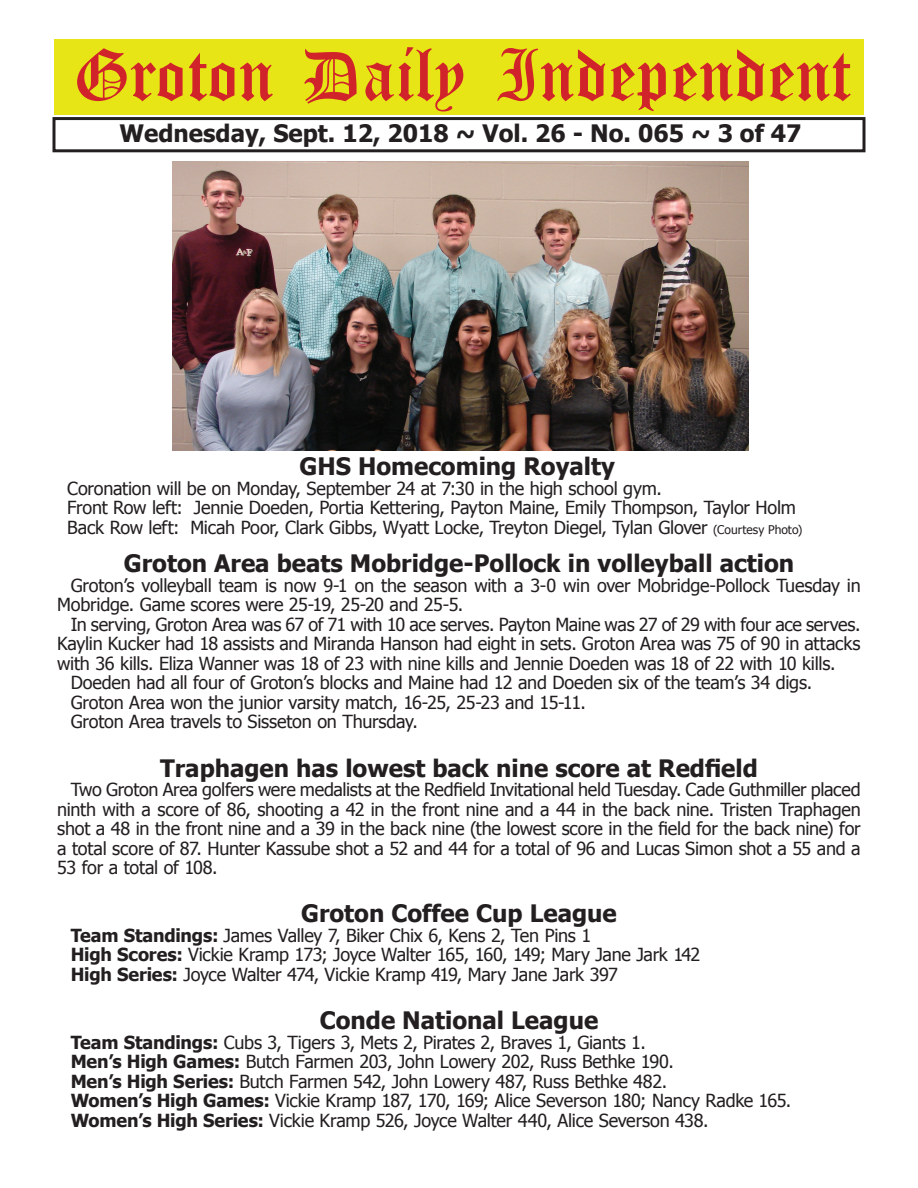
<style>
.page{position:relative;width:918px;height:1188px;background:#fff}
.page>*{position:absolute;margin:0;border:0;box-sizing:border-box;transform-origin:0 0}
.t1{font:54px "Old English Five";color:#d1232a}
.t2{font:700 24px "Tahoma";color:#231f20}
.t3{font:18px/19.5px "Tahoma";letter-spacing:-.015em;color:#231f20}
.s1{font-size:12px}
.s2{font-weight:700}
</style>
<div class="page">
<div style="left:52px;top:117px;width:814px;height:35px;border:3px solid #231f20"></div>
<div style="left:54px;top:40px;width:810px;height:75px;background:#e7e515"></div>
<img style="left:173px;top:162px;width:575px;height:289px">
<h1 class="t1" style="left:73px;top:50px;width:779px">Groton Daily Independent</h1>
<h2 class="t2" style="left:120px;top:116px;width:683px">Wednesday, Sept. 12, 2018 ~ Vol. 26 - No. 065 ~ 3 of 47</h2>
<h2 class="t2" style="left:300px;top:450px;width:317px">GHS Homecoming Royalty</h2>
<p class="t3" style="left:67px;top:478px;width:737px">Coronation will be on Monday, September 24 at 7:30 in the high school gym.<br>Front Row left: Jennie Doeden, Portia Kettering, Payton Maine, Emily Thompson, Taylor Holm<br>Back Row left: Micah Poor, Clark Gibbs, Wyatt Locke, Treyton Diegel, Tylan Glover <span class="s1">(Courtesy Photo)</span></p>
<h2 class="t2" style="left:124px;top:547px;width:672px">Groton Area beats Mobridge-Pollock in volleyball action</h2>
<p class="t3" style="left:57px;top:575px;width:805px;text-indent:14px">Groton’s volleyball team is now 9-1 on the season with a 3-0 win over Mobridge-Pollock Tuesday in<br>Mobridge. Game scores were 25-19, 25-20 and 25-5.</p>
<p class="t3" style="left:71px;top:614px;width:791px">In serving, Groton Area was 67 of 71 with 10 ace serves. Payton Maine was 27 of 29 with four ace serves.</p>
<p class="t3" style="left:57px;top:633px;width:805px">Kaylin Kucker had 18 assists and Miranda Hanson had eight in sets. Groton Area was 75 of 90 in attacks</p>
<p class="t3" style="left:57px;top:653px;width:780px">with 36 kills. Eliza Wanner was 18 of 23 with nine kills and Jennie Doeden was 18 of 22 with 10 kills.</p>
<p class="t3" style="left:71px;top:672px;width:743px">Doeden had all four of Groton’s blocks and Maine had 12 and Doeden six of the team’s 34 digs.</p>
<p class="t3" style="left:71px;top:692px;width:517px">Groton Area won the junior varsity match, 16-25, 25-23 and 15-11.</p>
<p class="t3" style="left:71px;top:711px;width:349px">Groton Area travels to Sisseton on Thursday.</p>
<h2 class="t2" style="left:160px;top:751px;width:599px">Traphagen has lowest back nine score at Redfield</h2>
<p class="t3" style="left:57px;top:779px;width:805px;text-align:justify;text-indent:14px">Two Groton Area golfers were medalists at the Redfield Invitational held Tuesday. Cade Guthmiller placed ninth with a score of 86, shooting a 42 in the front nine and a 44 in the back nine. Tristen Traphagen shot a 48 in the front nine and a 39 in the back nine (the lowest score in the field for the back nine) for a total score of 87. Hunter Kassube shot a 52 and 44 for a total of 96 and Lucas Simon shot a 55 and a 53 for a total of 108.</p>
<h2 class="t2" style="left:301px;top:897px;width:317px">Groton Coffee Cup League</h2>
<p class="t3" style="left:71px;top:925px;width:631px"><span class="s2">Team Standings:</span> James Valley 7, Biker Chix 6, Kens 2, Ten Pins 1<br><span class="s2">High Scores:</span> Vickie Kramp 173; Joyce Walter 165, 160, 149; Mary Jane Jark 142<br><span class="s2">High Series:</span> Joyce Walter 474, Vickie Kramp 419, Mary Jane Jark 397</p>
<h2 class="t2" style="left:320px;top:1004px;width:280px">Conde National League</h2>
<p class="t3" style="left:71px;top:1032px;width:722px"><span class="s2">Team Standings:</span> Cubs 3, Tigers 3, Mets 2, Pirates 2, Braves 1, Giants 1.<br><span class="s2">Men’s High Games:</span> Butch Farmen 203, John Lowery 202, Russ Bethke 190.<br><span class="s2">Men’s High Series:</span> Butch Farmen 542, John Lowery 487, Russ Bethke 482.<br><span class="s2">Women’s High Games:</span> Vickie Kramp 187, 170, 169; Alice Severson 180; Nancy Radke 165.<br><span class="s2">Women’s High Series:</span> Vickie Kramp 526, Joyce Walter 440, Alice Severson 438.</p>
</div>
